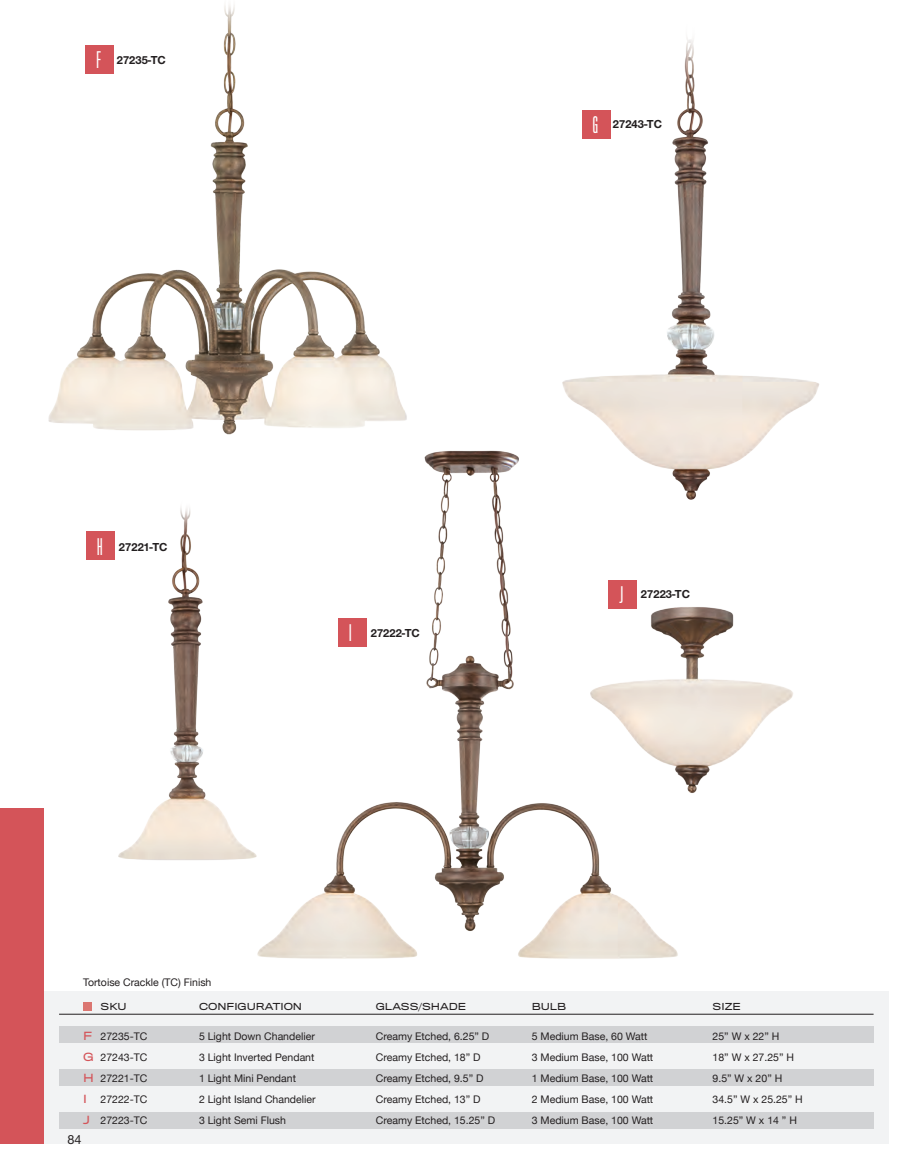
<style>
.page{position:relative;width:917px;height:1172px;background:#fff}
.page>*{position:absolute;margin:0;border:0;box-sizing:border-box;transform-origin:0 0}
.t1{font:21px "Titling Gothic FB Skyline";color:#fff}
.t2{font:13.5px "Helvetica Neue H55";color:#231f20}
.t3{font:12px "Helvetica Neue H75";color:#231f20}
.t4{font:10.5px "Helvetica Neue";color:#231f20}
.t5{font:10.5px "Titling Gothic FB Wide";color:#d45459}
.t6{font:9px "Titling Gothic FB Wide";color:#231f20}
</style>
<div class="page">
<img style="left:562px;top:38px;width:257px;height:462px">
<img style="left:257px;top:432px;width:433px;height:527px">
<img style="left:578px;top:592px;width:215px;height:211px">
<img style="left:48px;top:5px;width:379px;height:453px">
<img style="left:114px;top:492px;width:147px;height:385px">
<div style="left:582px;top:110px;width:28px;height:28px;background:#d45459"></div>
<div style="left:338px;top:619px;width:28px;height:28px;background:#d45459"></div>
<div style="left:608px;top:580px;width:28px;height:28px;background:#d45459"></div>
<div style="left:86px;top:45px;width:28px;height:28px;background:#d45459"></div>
<div style="left:86px;top:531px;width:29px;height:28px;background:#d45459"></div>
<div style="left:44px;top:991px;width:844px;height:153px;background:#f2f3f4"></div>
<div style="left:83px;top:1002px;width:9px;height:9px;background:#db7671"></div>
<hr style="left:59px;top:1014px;width:814px;height:1px;background:#231f20">
<div style="left:59px;top:1027px;width:814px;height:16px;background:#d1d2d4"></div>
<div style="left:59px;top:1069px;width:814px;height:16px;background:#d1d2d4"></div>
<div style="left:59px;top:1112px;width:814px;height:16px;background:#d1d2d4"></div>
<div style="left:0;top:808px;width:44px;height:336px;background:#d45459"></div>
<p class="t1" style="left:96px;top:49px;width:6px">F</p>
<p class="t3" style="left:117px;top:52px;width:51px">27235-TC</p>
<p class="t1" style="left:592px;top:113px;width:7px">G</p>
<p class="t3" style="left:612px;top:116px;width:51px">27243-TC</p>
<p class="t1" style="left:97px;top:535px;width:7px">H</p>
<p class="t3" style="left:119px;top:539px;width:50px">27221-TC</p>
<p class="t1" style="left:349px;top:621px;width:4px">I</p>
<p class="t3" style="left:370px;top:625px;width:51px">27222-TC</p>
<p class="t1" style="left:619px;top:583px;width:5px">J</p>
<p class="t3" style="left:640px;top:586px;width:51px">27223-TC</p>
<p class="t4" style="left:83px;top:973px;width:130px">Tortoise Crackle (TC) Finish</p>
<p class="t5" style="left:83px;top:1029px;width:11px">F</p>
<p class="t5" style="left:83px;top:1050px;width:12px">G</p>
<p class="t5" style="left:83px;top:1071px;width:12px">H</p>
<p class="t5" style="left:83px;top:1092px;width:5px">I</p>
<p class="t5" style="left:83px;top:1113px;width:8px">J</p>
<p class="t2" style="left:68px;top:1130px;width:16px">84</p>
<p class="t6" style="left:101px;top:1000px;width:28px">SKU</p>
<p class="t4" style="left:101px;top:1027px;width:48px">27235-TC</p>
<p class="t4" style="left:101px;top:1048px;width:48px">27243-TC</p>
<p class="t4" style="left:101px;top:1069px;width:48px">27221-TC</p>
<p class="t4" style="left:101px;top:1090px;width:48px">27222-TC</p>
<p class="t4" style="left:101px;top:1111px;width:48px">27223-TC</p>
<p class="t6" style="left:199px;top:1000px;width:104px">CONFIGURATION</p>
<p class="t4" style="left:199px;top:1027px;width:117px">5 Light Down Chandelier</p>
<p class="t4" style="left:199px;top:1048px;width:117px">3 Light Inverted Pendant</p>
<p class="t4" style="left:199px;top:1069px;width:98px">1 Light Mini Pendant</p>
<p class="t4" style="left:199px;top:1090px;width:118px">2 Light Island Chandelier</p>
<p class="t4" style="left:199px;top:1111px;width:88px">3 Light Semi Flush</p>
<p class="t6" style="left:376px;top:1000px;width:92px">GLASS/SHADE</p>
<p class="t4" style="left:376px;top:1027px;width:115px">Creamy Etched, 6.25” D</p>
<p class="t4" style="left:376px;top:1048px;width:106px">Creamy Etched, 18” D</p>
<p class="t4" style="left:376px;top:1069px;width:109px">Creamy Etched, 9.5” D</p>
<p class="t4" style="left:376px;top:1090px;width:106px">Creamy Etched, 13” D</p>
<p class="t4" style="left:376px;top:1111px;width:121px">Creamy Etched, 15.25” D</p>
<p class="t6" style="left:531px;top:1000px;width:36px">BULB</p>
<p class="t4" style="left:531px;top:1027px;width:117px">5 Medium Base, 60 Watt</p>
<p class="t4" style="left:531px;top:1048px;width:123px">3 Medium Base, 100 Watt</p>
<p class="t4" style="left:531px;top:1069px;width:123px">1 Medium Base, 100 Watt</p>
<p class="t4" style="left:531px;top:1090px;width:123px">2 Medium Base, 100 Watt</p>
<p class="t4" style="left:531px;top:1111px;width:123px">3 Medium Base, 100 Watt</p>
<p class="t6" style="left:712px;top:1000px;width:30px">SIZE</p>
<p class="t4" style="left:712px;top:1027px;width:68px">25” W x 22” H</p>
<p class="t4" style="left:712px;top:1048px;width:83px">18” W x 27.25” H</p>
<p class="t4" style="left:712px;top:1069px;width:71px">9.5” W x 20” H</p>
<p class="t4" style="left:712px;top:1090px;width:92px">34.5” W x 25.25” H</p>
<p class="t4" style="left:712px;top:1111px;width:86px">15.25” W x 14 ” H</p>
</div>
